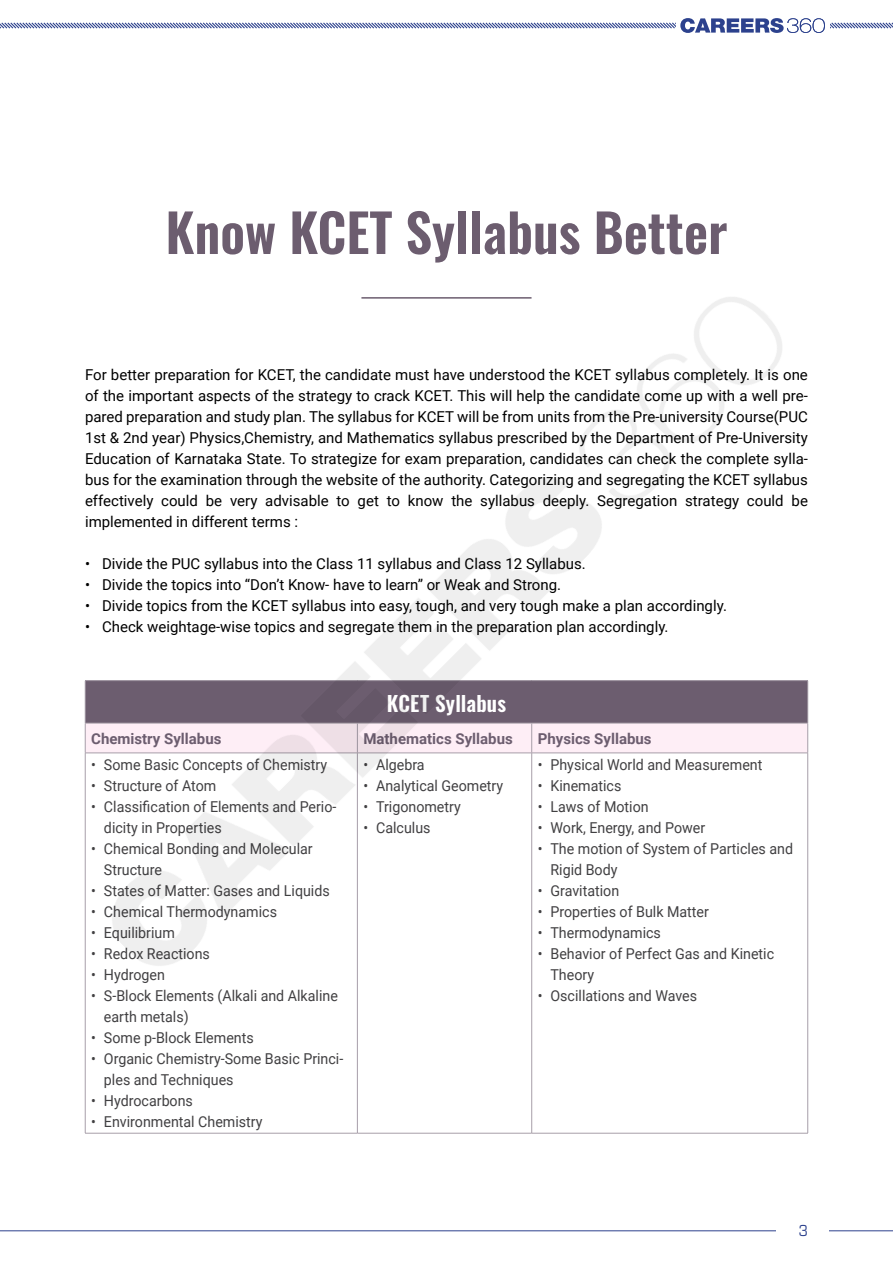
<style>
.page{position:relative;width:893px;height:1263px;background:#fff}
.page>*{position:absolute;margin:0;border:0;box-sizing:border-box;transform-origin:0 0}
.t1{font:600 52.5px "Oswald";color:#6c5d6f}
.t2{font:600 21px "Oswald";letter-spacing:.005em;color:#fff}
.t3{font:16.5px "Eurostile";color:#2c418d;scale:.9 1}
.t4{font:15px/21px "Roboto";color:#000;text-align:justify}
.t5{font:15px/21px "Roboto";color:#414042;scale:.95 1}
.t6{font:700 15px "Roboto";color:#6c5d6f}
</style>
<div class="page">
<svg style="left:0;top:18px;width:893px;height:15px"></svg>
<hr style="left:0;top:1230px;width:893px;height:1px;background:#2c418d">
<div style="left:776px;top:1220px;width:53px;height:21px;background:#fff"></div>
<div style="left:85px;top:681px;width:723px;height:42px;background:#6c5d6f"></div>
<svg style="left:86px;top:724px;width:721px;height:29px"></svg>
<hr style="left:85px;top:680px;width:272px;height:1px;background:#a79ea9">
<hr style="left:85px;top:681px;width:1px;height:42px;background:#a79ea9">
<hr style="left:532px;top:680px;width:276px;height:1px;background:#a79ea9">
<hr style="left:807px;top:681px;width:1px;height:42px;background:#a79ea9">
<hr style="left:85px;top:723px;width:272px;height:1px;background:#a79ea9">
<hr style="left:85px;top:723px;width:1px;height:30px;background:#a79ea9">
<hr style="left:532px;top:723px;width:276px;height:1px;background:#a79ea9">
<hr style="left:807px;top:723px;width:1px;height:30px;background:#a79ea9">
<hr style="left:85px;top:753px;width:272px;height:1px;background:#a79ea9">
<hr style="left:85px;top:753px;width:1px;height:380px;background:#a79ea9">
<hr style="left:357px;top:753px;width:1px;height:380px;background:#a79ea9">
<hr style="left:532px;top:753px;width:276px;height:1px;background:#a79ea9">
<hr style="left:531px;top:753px;width:1px;height:380px;background:#a79ea9">
<hr style="left:807px;top:753px;width:1px;height:380px;background:#a79ea9">
<hr style="left:85px;top:1133px;width:272px;height:1px;background:#a79ea9">
<hr style="left:357px;top:1133px;width:175px;height:1px;background:#a79ea9">
<hr style="left:532px;top:1133px;width:276px;height:1px;background:#a79ea9">
<img style="left:95px;top:297px;width:703px;height:686px">
<h1 class="t1" style="left:165px;top:205px;width:564px">Know KCET Syllabus Better</h1>
<p class="t4" style="left:85px;top:364px;width:724px">For better preparation for KCET, the candidate must have understood the KCET syllabus completely. It is one of the important aspects of the strategy to crack KCET. This will help the candidate come up with a well pre&shy;pared preparation and study plan. The syllabus for KCET will be from units from the Pre-university Course(PUC 1st &amp; 2nd year) Physics,Chemistry, and Mathematics syllabus prescribed by the Department of Pre-University Education of Karnataka State. To strategize for exam preparation, candidates can check the complete sylla&shy;bus for the examination through the website of the authority. Categorizing and segregating the KCET syllabus effectively could be very advisable to get to know the syllabus deeply. Segregation strategy could be implemented in different terms :</p>
<p class="t4" style="left:85px;top:553px;width:502px">• Divide the PUC syllabus into the Class 11 syllabus and Class 12 Syllabus.</p>
<p class="t4" style="left:85px;top:574px;width:478px">• Divide the topics into “Don’t Know- have to learn” or Weak and Strong.</p>
<p class="t4" style="left:85px;top:595px;width:643px">• Divide topics from the KCET syllabus into easy, tough, and very tough make a plan accordingly.</p>
<p class="t4" style="left:85px;top:616px;width:585px">• Check weightage-wise topics and segregate them in the preparation plan accordingly.</p>
<h2 class="t2" style="left:387px;top:692px;width:121px">KCET Syllabus</h2>
<p class="t6" style="left:91px;top:728px;width:132px">Chemistry Syllabus</p>
<p class="t6" style="left:363px;top:728px;width:151px">Mathematics Syllabus</p>
<p class="t6" style="left:538px;top:728px;width:115px">Physics Syllabus</p>
<p class="t5" style="left:91px;top:754px;width:250px">• Some Basic Concepts of Chemistry</p>
<p class="t5" style="left:91px;top:775px;width:133px">• Structure of Atom</p>
<p class="t5" style="left:104px;top:796px;width:246px;text-indent:-13px">• Classification of Elements and Perio&shy;dicity in Properties</p>
<p class="t5" style="left:104px;top:838px;width:221px;text-indent:-13px">• Chemical Bonding and Molecular<br>Structure</p>
<p class="t5" style="left:91px;top:880px;width:253px">• States of Matter: Gases and Liquids</p>
<p class="t5" style="left:91px;top:901px;width:197px">• Chemical Thermodynamics</p>
<p class="t5" style="left:91px;top:922px;width:90px">• Equilibrium</p>
<p class="t5" style="left:91px;top:943px;width:126px">• Redox Reactions</p>
<p class="t5" style="left:91px;top:964px;width:79px">• Hydrogen</p>
<p class="t5" style="left:104px;top:985px;width:248px;text-indent:-13px">• S-Block Elements (Alkali and Alkaline earth metals)</p>
<p class="t5" style="left:91px;top:1027px;width:173px">• Some p-Block Elements</p>
<p class="t5" style="left:104px;top:1048px;width:253px;text-indent:-13px">• Organic Chemistry-Some Basic Princi&shy;ples and Techniques</p>
<p class="t5" style="left:91px;top:1090px;width:109px">• Hydrocarbons</p>
<p class="t5" style="left:91px;top:1111px;width:182px">• Environmental Chemistry</p>
<p class="t5" style="left:363px;top:754px;width:66px">• Algebra</p>
<p class="t5" style="left:363px;top:775px;width:149px">• Analytical Geometry</p>
<p class="t5" style="left:363px;top:796px;width:104px">• Trigonometry</p>
<p class="t5" style="left:363px;top:817px;width:72px">• Calculus</p>
<p class="t5" style="left:538px;top:754px;width:238px">• Physical World and Measurement</p>
<p class="t5" style="left:538px;top:775px;width:90px">• Kinematics</p>
<p class="t5" style="left:538px;top:796px;width:118px">• Laws of Motion</p>
<p class="t5" style="left:538px;top:817px;width:178px">• Work, Energy, and Power</p>
<p class="t5" style="left:550px;top:838px;width:257px;text-indent:-13px">• The motion of System of Particles and<br>Rigid Body</p>
<p class="t5" style="left:538px;top:880px;width:87px">• Gravitation</p>
<p class="t5" style="left:538px;top:901px;width:182px">• Properties of Bulk Matter</p>
<p class="t5" style="left:538px;top:922px;width:131px">• Thermodynamics</p>
<p class="t5" style="left:550px;top:943px;width:237px;text-indent:-13px">• Behavior of Perfect Gas and Kinetic<br>Theory</p>
<p class="t5" style="left:538px;top:985px;width:169px">• Oscillations and Waves</p>
<p class="t3" style="left:799px;top:1219px;width:12px">3</p>
</div>
